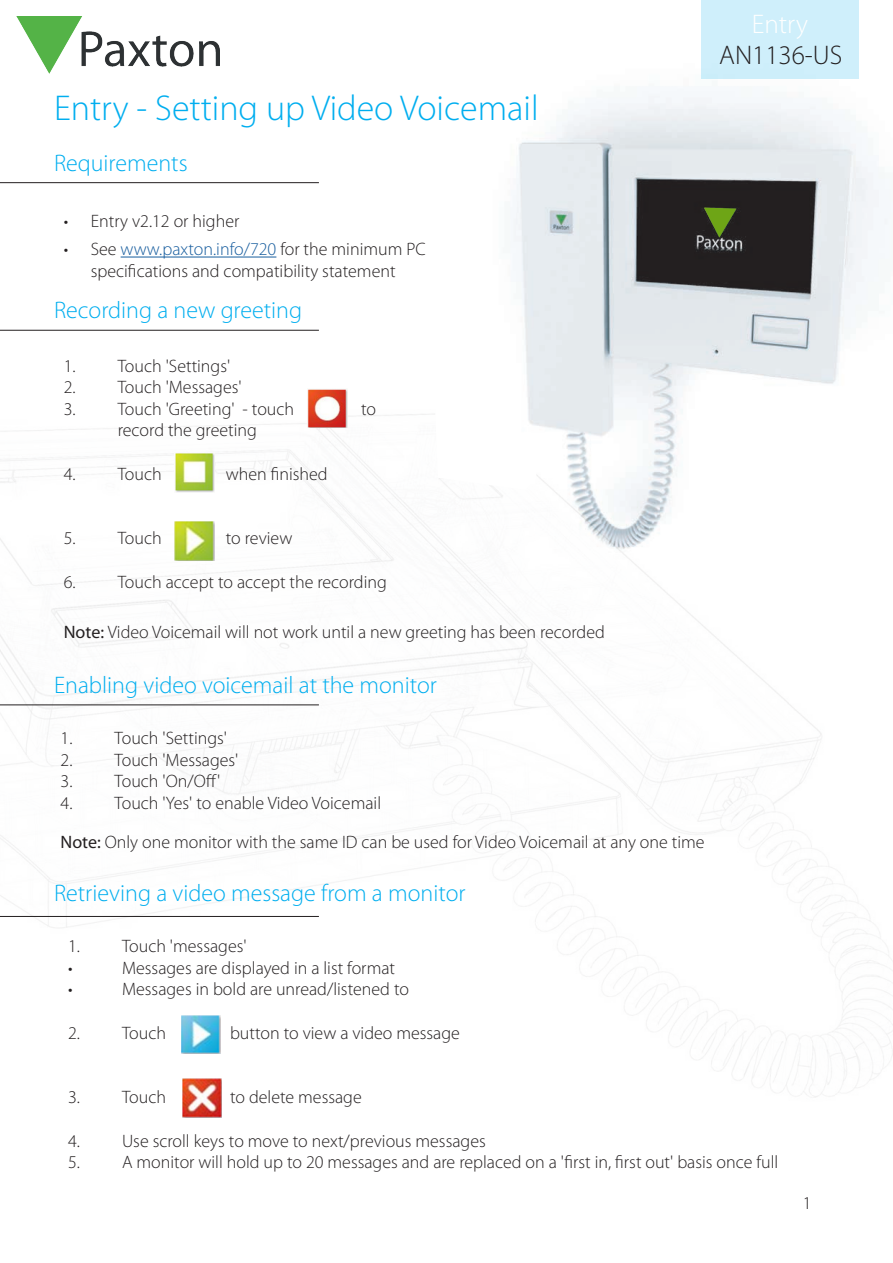
<style>
.page{position:relative;width:893px;height:1263px;background:#fff}
.page>*{position:absolute;margin:0;border:0;box-sizing:border-box;transform-origin:0 0}
.AN_Title{font:300 36px "Myriad Pro";color:#00aeef}
.AN_Title-2{font:300 27px "Myriad Pro";color:#231f20}
.AN_Title-3{font:300 27px "Myriad Pro";color:#fff}
.Section_title{font:300 24px "Myriad Pro";color:#00aeef}
.Text{font:300 18px/21.6px "Myriad Pro";color:#231f20;text-align:center}
.s1{color:#175d9e}
.s2{font-weight:400}
</style>
<div class="page">
<img style="left:0;top:183px;width:893px;height:935px">
<img style="left:372px;top:17px;width:521px;height:594px">
<svg style="left:704px;top:208px;width:32px;height:29px"></svg>
<img style="left:16px;top:16px;width:204px;height:58px">
<div style="left:702px;top:0;width:157px;height:79px;background:#cfeffb"></div>
<hr style="left:0;top:182px;width:319px;height:1px;background:#231f20">
<hr style="left:0;top:330px;width:319px;height:1px;background:#231f20">
<hr style="left:0;top:705px;width:319px;height:1px;background:#231f20">
<hr style="left:0;top:916px;width:319px;height:1px;background:#231f20">
<img style="left:307px;top:388px;width:41px;height:40px">
<img style="left:174px;top:452px;width:41px;height:41px">
<img style="left:174px;top:521px;width:41px;height:39px">
<img style="left:182px;top:1015px;width:38px;height:38px">
<img style="left:183px;top:1079px;width:38px;height:38px">
<hr style="left:121px;top:257px;width:155px;height:1px;background:#175d9e">
<p class="AN_Title-3" style="left:752px;top:8px;width:58px">Entry</p>
<p class="AN_Title" style="left:54px;top:86px;width:486px">Entry - Setting up Video Voicemail</p>
<p class="Section_title" style="left:54px;top:148px;width:135px">Requirements</p>
<p class="Text" style="left:64px;top:210px;width:177px">• Entry v2.12 or higher</p>
<p class="Text" style="left:64px;top:238px;width:363px">• See <span class="s1">www.paxton.info/720</span> for the minimum PC specifications and compatibility statement</p>
<p class="Section_title" style="left:54px;top:296px;width:250px">Recording a new greeting</p>
<p class="Text" style="left:64px;top:354px;width:168px">1. Touch 'Settings'</p>
<p class="Text" style="left:64px;top:376px;width:179px">2. Touch 'Messages'</p>
<p class="Text" style="left:64px;top:398px;width:232px">3. Touch 'Greeting' - touch</p>
<p class="Text" style="left:361px;top:398px;width:17px">to</p>
<p class="Text" style="left:118px;top:419px;width:141px">record the greeting</p>
<p class="Text" style="left:64px;top:462px;width:99px">4. Touch</p>
<p class="Text" style="left:226px;top:462px;width:103px">when finished</p>
<p class="AN_Title-2" style="left:719px;top:39px;width:125px">AN1136-US</p>
<p class="Text" style="left:64px;top:527px;width:99px">5. Touch</p>
<p class="Text" style="left:226px;top:527px;width:68px">to review</p>
<p class="Text" style="left:64px;top:570px;width:325px">6. Touch accept to accept the recording</p>
<p class="Text" style="left:64px;top:621px;width:543px"><span class="s2">Note:</span> Video Voicemail will not work until a new greeting has been recorded</p>
<p class="Section_title" style="left:54px;top:671px;width:384px">Enabling video voicemail at the monitor</p>
<p class="Text" style="left:61px;top:727px;width:168px">1. Touch 'Settings'</p>
<p class="Text" style="left:61px;top:749px;width:179px">2. Touch 'Messages'</p>
<p class="Text" style="left:61px;top:770px;width:161px">3. Touch 'On/Off'</p>
<p class="Text" style="left:61px;top:792px;width:322px">4. Touch 'Yes' to enable Video Voicemail</p>
<p class="Text" style="left:61px;top:831px;width:645px"><span class="s2">Note:</span> Only one monitor with the same ID can be used for Video Voicemail at any one time</p>
<p class="Section_title" style="left:54px;top:879px;width:413px">Retrieving a video message from a monitor</p>
<p class="Text" style="left:68px;top:935px;width:180px">1. Touch 'messages'</p>
<p class="Text" style="left:68px;top:957px;width:6px">•</p>
<p class="Text" style="left:122px;top:957px;width:275px">Messages are displayed in a list format</p>
<p class="Text" style="left:68px;top:978px;width:6px">•</p>
<p class="Text" style="left:122px;top:978px;width:288px">Messages in bold are unread/listened to</p>
<p class="Text" style="left:68px;top:1022px;width:99px">2. Touch</p>
<p class="Text" style="left:230px;top:1022px;width:231px">button to view a video message</p>
<p class="Text" style="left:68px;top:1086px;width:99px">3. Touch</p>
<p class="Text" style="left:230px;top:1086px;width:133px">to delete message</p>
<p class="Text" style="left:68px;top:1130px;width:419px">4. Use scroll keys to move to next/previous messages</p>
<p class="Text" style="left:68px;top:1151px;width:712px">5. A monitor will hold up to 20 messages and are replaced on a 'first in, first out' basis once full</p>
<p class="Text" style="left:803px;top:1192px;width:10px">1</p>
</div>
